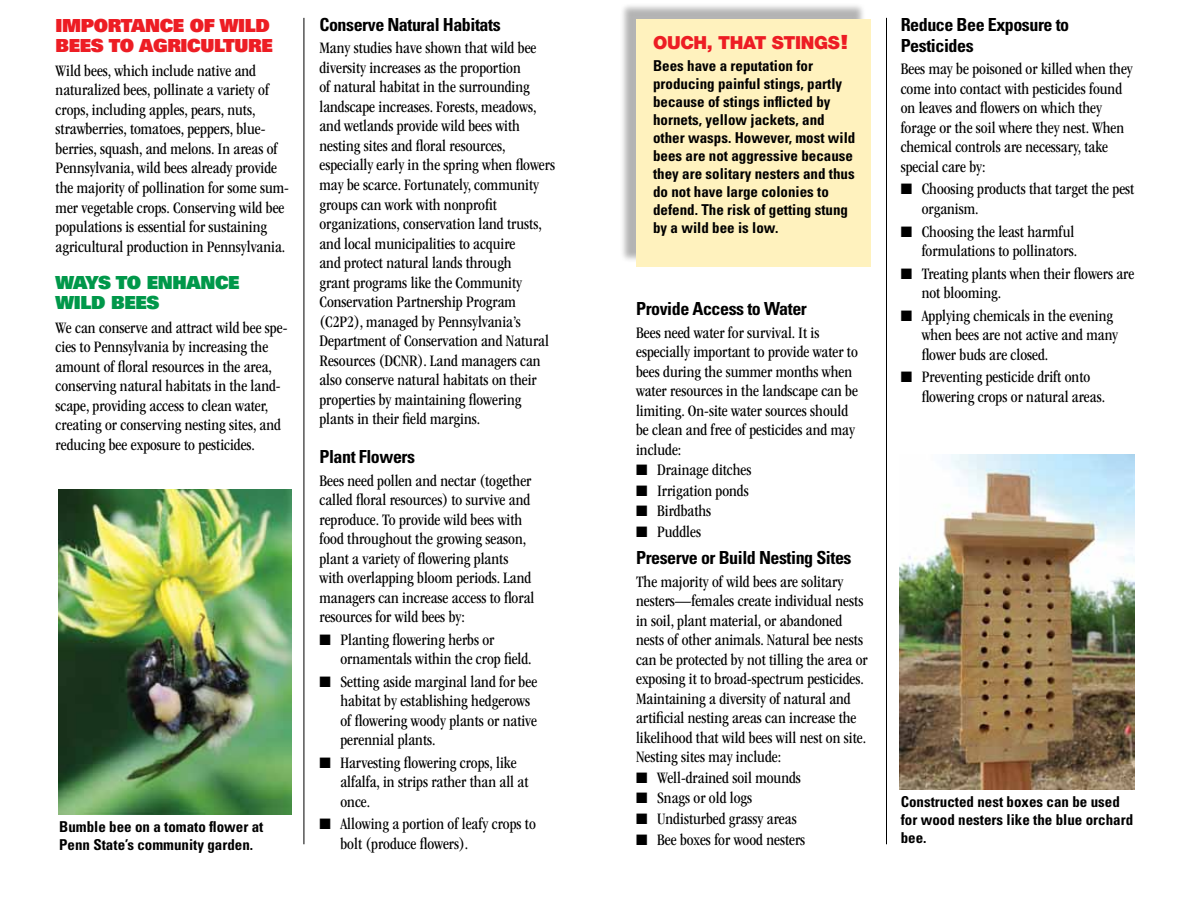
<style>
.page{position:relative;width:1188px;height:905px;background:#fff}
.page>*{position:absolute;margin:0;border:0;box-sizing:border-box;transform-origin:0 0}
.t1{font:700 condensed 18px/21px "Univers LT Std";letter-spacing:-.025em;color:#000}
.t2{font:18px/19.5px "Univers LT Std X Black";letter-spacing:-.02em;color:#ed1d24}
.t3{font:18px/19.5px "Univers LT Std X Black";letter-spacing:-.02em;color:#00984a}
.t4{font:900 18px "Helvetica Neue LT Std";letter-spacing:-.02em;color:#ed1d24}
.t5{font:condensed 16.5px/19.5px "ITC Garamond Std";color:#000}
.t6{font:700 condensed 15px/18px "Univers LT Std";color:#000}
.s1{font-family:"Univers LT Std X Black";font-weight:400;font-size:19.5px}
</style>
<div class="page">
<div style="left:619px;top:3px;width:247px;height:260px;background:#000;opacity:.3"></div>
<div style="left:637px;top:19px;width:234px;height:247px;background:#fff2be"></div>
<hr style="left:886px;top:18px;width:1px;height:826px;background:#000">
<hr style="left:304px;top:18px;width:1px;height:826px;background:#000">
<img style="left:900px;top:454px;width:234px;height:335px">
<img style="left:58px;top:489px;width:233px;height:325px">
<p class="t2" style="left:56px;top:16px;width:219px">IMPORTANCE OF WILD<br>BEES TO AGRICULTURE</p>
<p class="t5" style="left:56px;top:61px;width:235px">Wild bees, which include native and naturalized bees, pollinate a variety of crops, including apples, pears, nuts, strawberries, tomatoes, peppers, blue&shy;berries, squash, and melons. In areas of Pennsylvania, wild bees already provide the majority of pollination for some sum&shy;mer vegetable crops. Conserving wild bee populations is essential for sustaining agricultural production in Pennsylvania.</p>
<p class="t3" style="left:56px;top:272px;width:186px">WAYS TO ENHANCE<br>WILD BEES</p>
<p class="t5" style="left:56px;top:318px;width:233px">We can conserve and attract wild bee spe&shy;cies to Pennsylvania by increasing the amount of floral resources in the area, conserving natural habitats in the land&shy;scape, providing access to clean water, creating or conserving nesting sites, and reducing bee exposure to pesticides.</p>
<p class="t6" style="left:59px;top:817px;width:206px">Bumble bee on a tomato flower at<br>Penn State’s community garden.</p>
<p class="t1" style="left:320px;top:14px;width:183px">Conserve Natural Habitats</p>
<p class="t5" style="left:320px;top:39px;width:237px">Many studies have shown that wild bee diversity increases as the proportion<br>of natural habitat in the surrounding landscape increases. Forests, meadows, and wetlands provide wild bees with nesting sites and floral resources, especially early in the spring when flowers may be scarce. Fortunately, community groups can work with nonprofit organizations, conservation land trusts, and local municipalities to acquire<br>and protect natural lands through<br>grant programs like the Community Conservation Partnership Program (C2P2), managed by Pennsylvania’s Department of Conservation and Natural Resources (DCNR). Land managers can also conserve natural habitats on their properties by maintaining flowering plants in their field margins.</p>
<p class="t1" style="left:320px;top:446px;width:97px">Plant Flowers</p>
<p class="t5" style="left:320px;top:471px;width:216px">Bees need pollen and nectar (together called floral resources) to survive and reproduce. To provide wild bees with food throughout the growing season, plant a variety of flowering plants with overlapping bloom periods. Land managers can increase access to floral resources for wild bees by:</p>
<p class="t5" style="left:341px;top:630px;width:193px;text-indent:-21px">■ Planting flowering herbs or ornamentals within the crop field.</p>
<p class="t5" style="left:341px;top:672px;width:198px;text-indent:-21px">■ Setting aside marginal land for bee habitat by establishing hedgerows of flowering woody plants or native perennial plants.</p>
<p class="t5" style="left:341px;top:753px;width:189px;text-indent:-21px">■ Harvesting flowering crops, like alfalfa, in strips rather than all at once.</p>
<p class="t5" style="left:341px;top:814px;width:197px;text-indent:-21px">■ Allowing a portion of leafy crops to bolt (produce flowers).</p>
<p class="t4" style="left:653px;top:32px;width:197px">OUCH, THAT STINGS<span class="s1">!</span></p>
<p class="t6" style="left:653px;top:57px;width:204px">Bees have a reputation for producing painful stings, partly because of stings inflicted by hornets, yellow jackets, and other wasps. However, most wild bees are not aggressive because they are solitary nesters and thus do not have large colonies to defend. The risk of getting stung by a wild bee is low.</p>
<p class="t1" style="left:636px;top:298px;width:172px">Provide Access to Water</p>
<p class="t5" style="left:636px;top:323px;width:223px">Bees need water for survival. It is especially important to provide water to bees during the summer months when water resources in the landscape can be limiting. On-site water sources should be clean and free of pesticides and may include:</p>
<p class="t5" style="left:636px;top:460px;width:117px">■ Drainage ditches</p>
<p class="t5" style="left:636px;top:481px;width:114px">■ Irrigation ponds</p>
<p class="t5" style="left:636px;top:501px;width:77px">■ Birdbaths</p>
<p class="t5" style="left:636px;top:522px;width:66px">■ Puddles</p>
<p class="t1" style="left:636px;top:547px;width:217px">Preserve or Build Nesting Sites</p>
<p class="t5" style="left:636px;top:571px;width:233px">The majority of wild bees are solitary nesters—females create individual nests in soil, plant material, or abandoned nests of other animals. Natural bee nests can be protected by not tilling the area or exposing it to broad-spectrum pesticides.<br>Maintaining a diversity of natural and artificial nesting areas can increase the likelihood that wild bees will nest on site.<br>Nesting sites may include:</p>
<p class="t5" style="left:636px;top:767px;width:166px">■ Well-drained soil mounds</p>
<p class="t5" style="left:636px;top:788px;width:118px">■ Snags or old logs</p>
<p class="t5" style="left:636px;top:809px;width:162px">■ Undisturbed grassy areas</p>
<p class="t5" style="left:636px;top:829px;width:171px">■ Bee boxes for wood nesters</p>
<p class="t1" style="left:901px;top:14px;width:170px">Reduce Bee Exposure to<br>Pesticides</p>
<p class="t5" style="left:901px;top:60px;width:234px">Bees may be poisoned or killed when they come into contact with pesticides found on leaves and flowers on which they forage or the soil where they nest. When chemical controls are necessary, take special care by:</p>
<p class="t5" style="left:922px;top:180px;width:214px;text-indent:-21px">■ Choosing products that target the pest organism.</p>
<p class="t5" style="left:901px;top:222px;width:178px;text-align:right">■ Choosing the least harmful formulations to pollinators.</p>
<p class="t5" style="left:922px;top:264px;width:214px;text-indent:-21px">■ Treating plants when their flowers are not blooming.</p>
<p class="t5" style="left:922px;top:306px;width:198px;text-indent:-21px">■ Applying chemicals in the evening when bees are not active and many flower buds are closed.</p>
<p class="t5" style="left:922px;top:367px;width:185px;text-indent:-21px">■ Preventing pesticide drift onto flowering crops or natural areas.</p>
<p class="t6" style="left:901px;top:792px;width:234px">Constructed nest boxes can be used for wood nesters like the blue orchard bee.</p>
</div>
